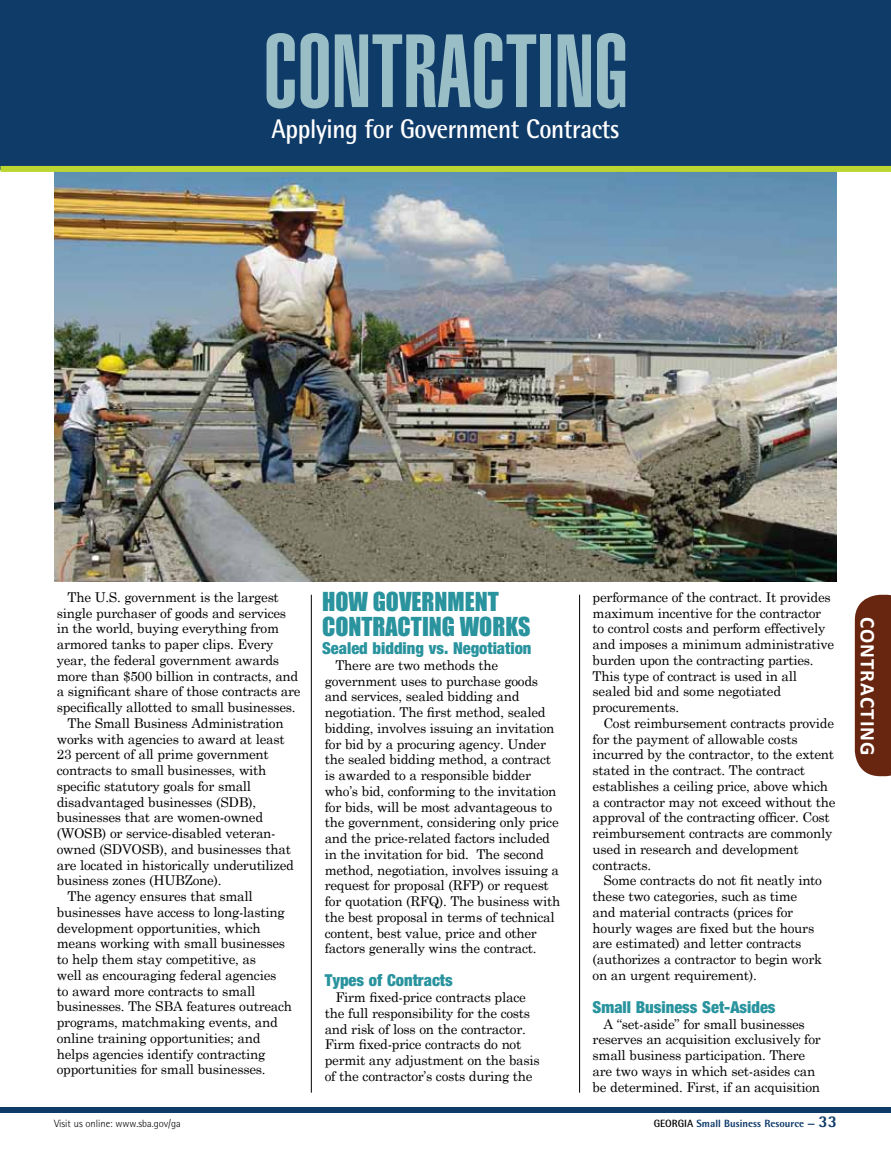
<style>
.page{position:relative;width:891px;height:1161px;background:#fff}
.page>*{position:absolute;margin:0;border:0;box-sizing:border-box;transform-origin:0 0}
.Body_copy_add_tabs{font:900 extra-condensed 102px "Helvetica";color:#9abec6}
.t1{font:700 27px "Rotis Semi Sans";letter-spacing:-.015em;color:#fff;scale:.9 1}
.Level_1{font:24px/25.5px "Impact";color:#29939e}
.t2{font:700 21px "Calibri";letter-spacing:.05em;color:#fff}
.Body_copy_add_tabs-2{font:900 condensed 16.5px "Helvetica Neue";color:#29939e}
.Section_Heads{font:900 condensed 16.5px "Helvetica Neue";color:#29939e}
.Body_copy_add_tabs-3{font:13.5px/15.8px "Century Schoolbook";letter-spacing:-.02em;color:#000}
.t3{font:800 10.5px "Rotis Semi Sans";color:#0f3b69}
.t4{font:300 10.5px "Rotis Semi Sans";color:#000}
.s1{font-weight:700;color:#000}
.s2{font-size:16.5px}
</style>
<div class="page">
<div style="left:0;top:1107px;width:891px;height:5px;background:#0f3b69"></div>
<div style="left:855px;top:595px;width:36px;height:181px;background:#682510"></div>
<img style="left:55px;top:172px;width:782px;height:409px">
<div style="left:0;top:0;width:891px;height:169px;background:#0f3b69"></div>
<div style="left:0;top:166px;width:891px;height:6px;background:#bcd631"></div>
<hr style="left:311px;top:595px;width:1px;height:498px;background:#000">
<hr style="left:579px;top:595px;width:1px;height:498px;background:#000">
<p class="Body_copy_add_tabs" style="left:264px;top:13px;width:366px">CONTRACTING</p>
<p class="t1" style="left:271px;top:113px;width:389px">Applying for Government Contracts</p>
<p class="Body_copy_add_tabs-3" style="left:57px;top:589px;width:245px;text-indent:11px">The U.S. government is the largest single purchaser of goods and services in the world, buying everything from armored tanks to paper clips. Every year, the federal government awards more than $500 billion in contracts, and a significant share of those contracts are specifically allotted to small businesses.</p>
<p class="Body_copy_add_tabs-3" style="left:57px;top:715px;width:239px;text-indent:11px">The Small Business Administration works with agencies to award at least 23 percent of all prime government contracts to small businesses, with specific statutory goals for small disadvantaged businesses (SDB), businesses that are women-owned (WOSB) or service-disabled veteran&shy;owned (SDVOSB), and businesses that are located in historically underutilized business zones (HUBZone).</p>
<p class="Body_copy_add_tabs-3" style="left:57px;top:888px;width:237px;text-indent:11px">The agency ensures that small businesses have access to long-lasting development opportunities, which means working with small businesses to help them stay competitive, as<br>well as encouraging federal agencies<br>to award more contracts to small businesses. The SBA features outreach programs, matchmaking events, and online training opportunities; and helps agencies identify contracting opportunities for small businesses.</p>
<p class="Level_1" style="left:322px;top:588px;width:210px">HOW GOVERNMENT<br>CONTRACTING WORKS</p>
<p class="Section_Heads" style="left:322px;top:638px;width:211px">Sealed bidding vs. Negotiation</p>
<p class="Body_copy_add_tabs-3" style="left:325px;top:657px;width:237px;text-indent:11px">There are two methods the government uses to purchase goods and services, sealed bidding and negotiation. The first method, sealed bidding, involves issuing an invitation for bid by a procuring agency. Under the sealed bidding method, a contract is awarded to a responsible bidder who’s bid, conforming to the invitation for bids, will be most advantageous to the government, considering only price and the price-related factors included in the invitation for bid. The second method, negotiation, involves issuing a request for proposal (RFP) or request for quotation (RFQ). The business with the best proposal in terms of technical content, best value, price and other factors generally wins the contract.</p>
<p class="Body_copy_add_tabs-2" style="left:325px;top:970px;width:130px">Types of Contracts</p>
<p class="Body_copy_add_tabs-3" style="left:325px;top:989px;width:217px;text-indent:11px">Firm fixed-price contracts place the full responsibility for the costs and risk of loss on the contractor.<br>Firm fixed-price contracts do not permit any adjustment on the basis of the contractor’s costs during the</p>
<p class="Body_copy_add_tabs-3" style="left:593px;top:589px;width:243px">performance of the contract. It provides maximum incentive for the contractor to control costs and perform effectively and imposes a minimum administrative burden upon the contracting parties.<br>This type of contract is used in all sealed bid and some negotiated procurements.</p>
<p class="Body_copy_add_tabs-3" style="left:593px;top:715px;width:244px;text-indent:11px">Cost reimbursement contracts provide for the payment of allowable costs incurred by the contractor, to the extent stated in the contract. The contract establishes a ceiling price, above which a contractor may not exceed without the approval of the contracting officer. Cost reimbursement contracts are commonly used in research and development contracts.</p>
<p class="Body_copy_add_tabs-3" style="left:593px;top:872px;width:231px;text-indent:11px">Some contracts do not fit neatly into these two categories, such as time and material contracts (prices for hourly wages are fixed but the hours are estimated) and letter contracts (authorizes a contractor to begin work on an urgent requirement).</p>
<p class="Body_copy_add_tabs-2" style="left:593px;top:997px;width:184px">Small Business Set-Asides</p>
<p class="Body_copy_add_tabs-3" style="left:593px;top:1016px;width:230px;text-indent:11px">A “set-aside” for small businesses reserves an acquisition exclusively for small business participation. There are two ways in which set-asides can be determined. First, if an acquisition</p>
<p class="t4" style="left:54px;top:1117px;width:128px">Visit us online: www.sba.gov/ga</p>
<p class="t3" style="left:654px;top:1117px;width:185px"><span class="s1">GEORGIA</span> Small Business Resource — <span class="s2">33</span></p>
<h3 class="t2" style="left:881px;top:617px;width:140px;rotate:90deg">CONTRACTING</h3>
</div>
